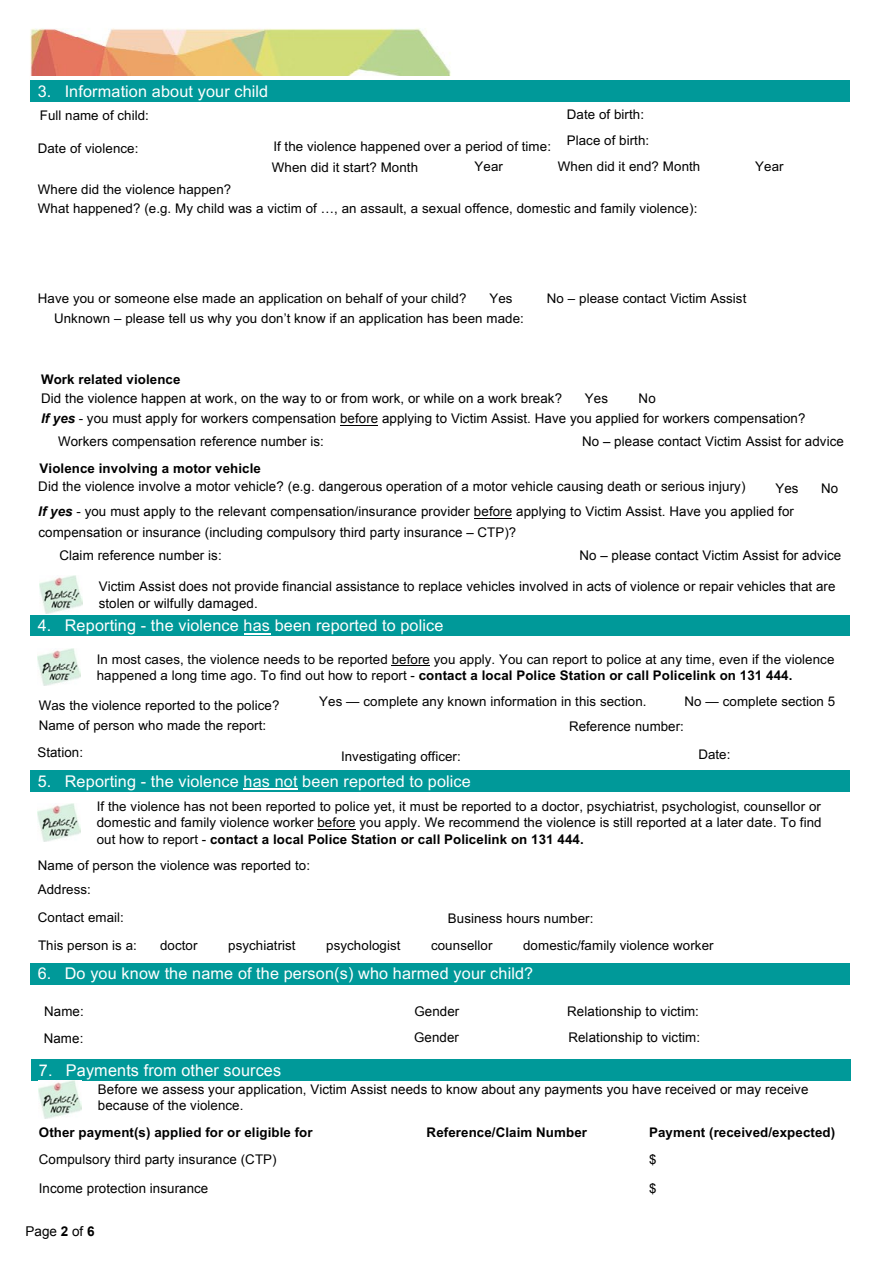
<style>
.page{position:relative;width:893px;height:1263px;background:#fff}
.page>*{position:absolute;margin:0;border:0;box-sizing:border-box;transform-origin:0 0}
.t1{font:16.2px "Arial";letter-spacing:.01em;color:#fff}
.t2{font:16.2px "Arial";letter-spacing:.01em;color:#fff}
.t3{font:13.5px "Arial";color:#000}
.t4{font:13.35px/16.8px "Arial";letter-spacing:.01em;color:#000}
.t5{font:13.35px/16.5px "Arial";letter-spacing:.01em;color:#000}
.t6{font:700 13.35px "Arial";letter-spacing:.01em;color:#000}
.s1{font-weight:700;font-style:italic}
.s2{font-weight:700}
</style>
<div class="page">
<img style="left:30px;top:28px;width:821px;height:1032px">
<svg style="left:50px;top:76px;width:800px;height:5px"></svg>
<div style="left:50px;top:135px;width:390px;height:20px;background:#fff"></div>
<div style="left:50px;top:161px;width:800px;height:20px;background:#fff"></div>
<div style="left:30px;top:81px;width:820px;height:21px;background:#099"></div>
<div style="left:30px;top:102px;width:526px;height:39px;background:#fff"></div>
<div style="left:556px;top:102px;width:294px;height:39px;background:#fff"></div>
<div style="left:30px;top:141px;width:204px;height:40px;background:#fff"></div>
<div style="left:249px;top:138px;width:609px;height:40px;background:#fff"></div>
<div style="left:30px;top:181px;width:820px;height:20px;background:#fff"></div>
<div style="left:30px;top:201px;width:820px;height:98px;background:#fff"></div>
<div style="left:30px;top:299px;width:820px;height:78px;background:#fff"></div>
<div style="left:50px;top:369px;width:800px;height:20px;background:#fff"></div>
<div style="left:30px;top:615px;width:820px;height:21px;background:#099"></div>
<svg style="left:244px;top:633px;width:26px;height:1px"></svg>
<div style="left:30px;top:636px;width:59px;height:66px;background:#fff"></div>
<div style="left:89px;top:636px;width:761px;height:66px;background:#fff"></div>
<hr style="left:392px;top:665px;width:38px;height:1px;background:#000">
<div style="left:30px;top:702px;width:820px;height:59px;background:#fff"></div>
<div style="left:30px;top:770px;width:820px;height:22px;background:#099"></div>
<hr style="left:244px;top:789px;width:54px;height:1px;background:#fff">
<div style="left:30px;top:792px;width:59px;height:65px;background:#fff"></div>
<div style="left:89px;top:792px;width:761px;height:65px;background:#fff"></div>
<hr style="left:317px;top:829px;width:39px;height:1px;background:#000">
<div style="left:36px;top:857px;width:807px;height:17px;background:#fff"></div>
<div style="left:36px;top:877px;width:807px;height:17px;background:#fff"></div>
<div style="left:36px;top:897px;width:397px;height:17px;background:#fff"></div>
<div style="left:446px;top:897px;width:397px;height:17px;background:#fff"></div>
<div style="left:36px;top:940px;width:807px;height:17px;background:#fff"></div>
<div style="left:30px;top:963px;width:820px;height:21px;background:#099"></div>
<img style="left:38px;top:648px;width:42px;height:37px">
<img style="left:38px;top:803px;width:42px;height:38px">
<img style="left:40px;top:576px;width:42px;height:37px">
<hr style="left:474px;top:518px;width:38px;height:1px;background:#000">
<hr style="left:340px;top:425px;width:38px;height:1px;background:#000">
<div style="left:36px;top:995px;width:382px;height:19px;background:#fff"></div>
<div style="left:418px;top:995px;width:144px;height:19px;background:#fff"></div>
<div style="left:562px;top:995px;width:294px;height:19px;background:#fff"></div>
<div style="left:36px;top:1014px;width:382px;height:20px;background:#fff"></div>
<div style="left:418px;top:1014px;width:144px;height:20px;background:#fff"></div>
<div style="left:562px;top:1014px;width:294px;height:20px;background:#fff"></div>
<div style="left:36px;top:1034px;width:382px;height:20px;background:#fff"></div>
<div style="left:418px;top:1034px;width:144px;height:20px;background:#fff"></div>
<div style="left:562px;top:1034px;width:294px;height:20px;background:#fff"></div>
<div style="left:31px;top:1060px;width:820px;height:21px;background:#099"></div>
<img style="left:39px;top:1081px;width:42px;height:37px">
<p class="t1" style="left:38px;top:80px;width:232px">3. Information about your child</p>
<p class="t4" style="left:567px;top:106px;width:79px">Date of birth:</p>
<p class="t4" style="left:40px;top:107px;width:110px">Full name of child:</p>
<p class="t4" style="left:38px;top:140px;width:102px">Date of violence:</p>
<p class="t4" style="left:567px;top:131px;width:84px">Place of birth:</p>
<p class="t4" style="left:272px;top:136px;width:281px;line-height:21px">If the violence happened over a period of time:<br>When did it start? Month</p>
<p class="t4" style="left:474px;top:158px;width:30px">Year</p>
<p class="t4" style="left:558px;top:158px;width:144px">When did it end? Month</p>
<p class="t4" style="left:755px;top:158px;width:30px">Year</p>
<p class="t4" style="left:38px;top:179px;width:661px;line-height:19.8px">Where did the violence happen?<br>What happened? (e.g. My child was a victim of …, an assault, a sexual offence, domestic and family violence):</p>
<p class="t4" style="left:38px;top:290px;width:430px">Have you or someone else made an application on behalf of your child?</p>
<p class="t4" style="left:489px;top:290px;width:25px">Yes</p>
<p class="t4" style="left:547px;top:290px;width:201px">No – please contact Victim Assist</p>
<p class="t4" style="left:54px;top:310px;width:471px">Unknown – please tell us why you don’t know if an application has been made:</p>
<p class="t6" style="left:41px;top:370px;width:141px">Work related violence</p>
<p class="t5" style="left:41px;top:390px;width:522px">Did the violence happen at work, on the way to or from work, or while on a work break?</p>
<p class="t5" style="left:585px;top:390px;width:25px">Yes</p>
<p class="t5" style="left:41px;top:389px;width:766px;line-height:19.6px;text-indent:597px">No<br><span class="s1">If yes</span> - you must apply for workers compensation before applying to Victim Assist. Have you applied for workers compensation?</p>
<p class="t5" style="left:58px;top:433px;width:267px">Workers compensation reference number is:</p>
<p class="t5" style="left:582px;top:433px;width:263px">No – please contact Victim Assist for advice</p>
<p class="t5" style="left:775px;top:480px;width:24px">Yes</p>
<p class="t5" style="left:821px;top:480px;width:19px">No</p>
<p class="t6" style="left:40px;top:459px;width:223px">Violence involving a motor vehicle</p>
<p class="t5" style="left:38px;top:474px;width:757px;line-height:24.9px">Did the violence involve a motor vehicle? (e.g. dangerous operation of a motor vehicle causing death or serious injury)<br><span class="s1">If yes</span> - you must apply to the relevant compensation/insurance provider before applying to Victim Assist. Have you applied for</p>
<p class="t5" style="left:38px;top:524px;width:479px">compensation or insurance (including compulsory third party insurance – CTP)?</p>
<p class="t5" style="left:59px;top:547px;width:164px">Claim reference number is:</p>
<p class="t5" style="left:579px;top:546px;width:263px">No – please contact Victim Assist for advice</p>
<p class="t5" style="left:99px;top:578px;width:738px">Victim Assist does not provide financial assistance to replace vehicles involved in acts of violence or repair vehicles that are stolen or wilfully damaged.</p>
<p class="t1" style="left:38px;top:614px;width:407px">4. Reporting - the violence has been reported to police</p>
<p class="t4" style="left:97px;top:650px;width:739px">In most cases, the violence needs to be reported before you apply. You can report to police at any time, even if the violence happened a long time ago. To find out how to report - <span class="s2">contact a local Police Station or call Policelink on 131 444.</span></p>
<p class="t4" style="left:39px;top:697px;width:242px">Was the violence reported to the police?</p>
<p class="t4" style="left:319px;top:692px;width:329px">Yes — complete any known information in this section.</p>
<p class="t4" style="left:684px;top:692px;width:152px">No — complete section 5</p>
<p class="t4" style="left:39px;top:717px;width:229px">Name of person who made the report:</p>
<p class="t4" style="left:341px;top:747px;width:121px">Investigating officer:</p>
<p class="t4" style="left:698px;top:745px;width:34px">Date:</p>
<p class="t4" style="left:569px;top:718px;width:116px">Reference number:</p>
<p class="t4" style="left:38px;top:744px;width:47px">Station:</p>
<p class="t1" style="left:38px;top:770px;width:435px">5. Reporting - the violence has not been reported to police</p>
<p class="t4" style="left:97px;top:797px;width:726px;text-align:justify">If the violence has not been reported to police yet, it must be reported to a doctor, psychiatrist, psychologist, counsellor or domestic and family violence worker before you apply. We recommend the violence is still reported at a later date. To find out how to report - <span class="s2">contact a local Police Station or call Policelink on 131 444.</span></p>
<p class="t4" style="left:38px;top:853px;width:274px;line-height:24.3px">Name of person the violence was reported to:<br>Address:</p>
<p class="t4" style="left:38px;top:908px;width:88px">Contact email:</p>
<p class="t4" style="left:448px;top:910px;width:147px">Business hours number:</p>
<p class="t4" style="left:38px;top:937px;width:100px">This person is a:</p>
<p class="t4" style="left:160px;top:937px;width:39px">doctor</p>
<p class="t4" style="left:228px;top:937px;width:69px">psychiatrist</p>
<p class="t4" style="left:326px;top:937px;width:76px">psychologist</p>
<p class="t4" style="left:431px;top:937px;width:63px">counsellor</p>
<p class="t4" style="left:523px;top:937px;width:192px">domestic/family violence worker</p>
<p class="t1" style="left:38px;top:962px;width:497px">6. Do you know the name of the person(s) who harmed your child?</p>
<p class="t5" style="left:44px;top:1003px;width:41px">Name:</p>
<p class="t5" style="left:414px;top:1003px;width:46px">Gender</p>
<p class="t5" style="left:567px;top:1003px;width:133px">Relationship to victim:</p>
<p class="t5" style="left:44px;top:1030px;width:41px">Name:</p>
<p class="t5" style="left:414px;top:1029px;width:46px">Gender</p>
<p class="t5" style="left:568px;top:1029px;width:133px">Relationship to victim:</p>
<p class="t2" style="left:39px;top:1059px;width:244px">7. Payments from other sources</p>
<p class="t5" style="left:98px;top:1080px;width:712px;line-height:17px">Before we assess your application, Victim Assist needs to know about any payments you have received or may receive because of the violence.</p>
<p class="t6" style="left:39px;top:1123px;width:275px">Other payment(s) applied for or eligible for</p>
<p class="t6" style="left:427px;top:1123px;width:162px">Reference/Claim Number</p>
<p class="t6" style="left:649px;top:1123px;width:188px">Payment (received/expected)</p>
<p class="t5" style="left:39px;top:1151px;width:239px">Compulsory third party insurance (CTP)</p>
<p class="t5" style="left:649px;top:1151px;width:9px">$</p>
<p class="t5" style="left:39px;top:1180px;width:171px">Income protection insurance</p>
<p class="t5" style="left:649px;top:1180px;width:9px">$</p>
<p class="t3" style="left:26px;top:1223px;width:71px">Page <span class="s2">2</span> of <span class="s2">6</span></p>
</div>
